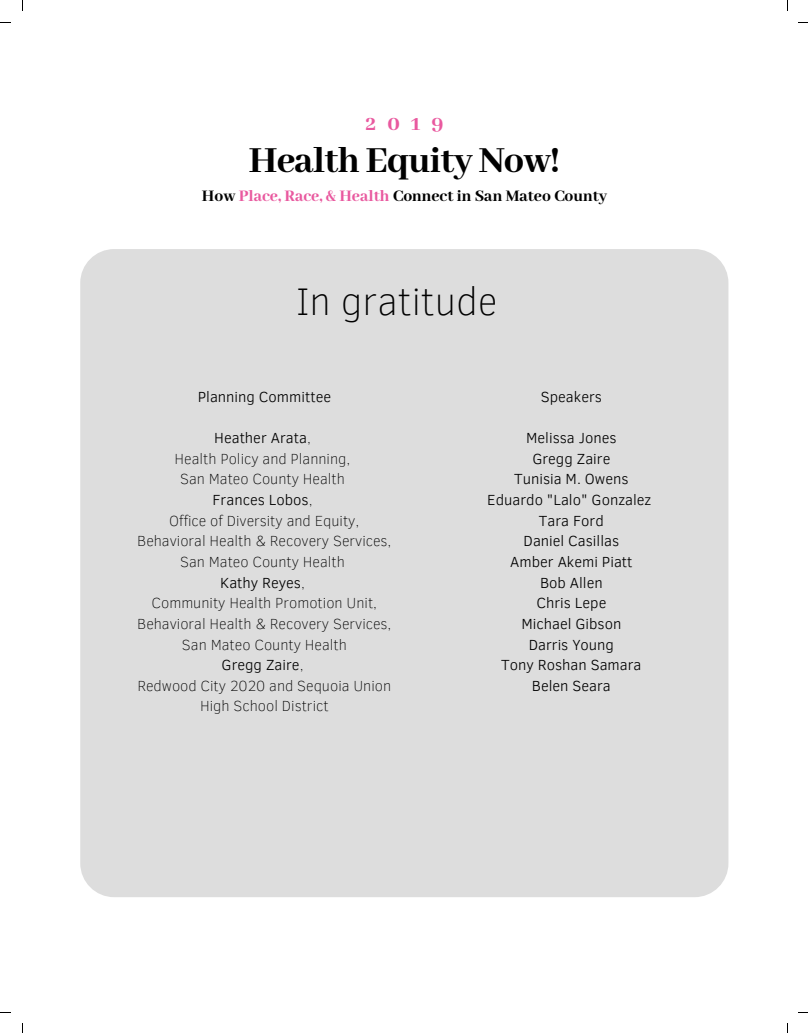
<style>
.page{position:relative;width:808px;height:1033px;background:#fff}
.page>*{position:absolute;margin:0;border:0;box-sizing:border-box;transform-origin:0 0}
.t1{font:800 40px "Abhaya Libre";letter-spacing:-.02em;color:#000}
.t2{font:100 39.38px "Clear Sans";color:#000}
.t3{font:800 22.5px "Abhaya Libre";color:#e9599f}
.t4{font:800 17.5px "Abhaya Libre";color:#000}
.t5{font:100 15px/20.6px "Clear Sans";color:#000;text-align:center}
.t6{font:300 15px/20.6px "Clear Sans";color:#000;text-align:center}
.s1{color:#e9599f}
.s2{font-weight:300}
</style>
<div class="page">
<div style="left:80px;top:249px;width:648px;height:648px;background:#ddd;border-radius:34px"></div>
<h3 class="t3" style="left:365px;top:111px;width:79px">2019</h3>
<h1 class="t1" style="left:249px;top:139px;width:312px">Health Equity Now!</h1>
<p class="t4" style="left:202px;top:187px;width:407px">How <span class="s1">Place, Race, &amp; Health</span> Connect in San Mateo County</p>
<h2 class="t2" style="left:296px;top:273px;width:202px">In gratitude</h2>
<p class="t6" style="left:198px;top:385px;width:135px">Planning Committee</p>
<p class="t5" style="left:137px;top:427px;width:256px"><span class="s2">Heather Arata</span>,<br>Health Policy and Planning,<br>San Mateo County Health<br><span class="s2">Frances Lobos</span>,<br>Office of Diversity and Equity,<br>Behavioral Health &amp; Recovery Services,<br>San Mateo County Health<br><span class="s2">Kathy Reyes</span>,<br>Community Health Promotion Unit,<br>Behavioral Health &amp; Recovery Services,<br>San Mateo County Health<br><span class="s2">Gregg Zaire</span>,<br>Redwood City 2020 and Sequoia Union<br>High School District</p>
<p class="t6" style="left:541px;top:385px;width:63px">Speakers</p>
<p class="t6" style="left:487px;top:427px;width:166px">Melissa Jones<br>Gregg Zaire<br>Tunisia M. Owens<br>Eduardo "Lalo" Gonzalez<br>Tara Ford<br>Daniel Casillas<br>Amber Akemi Piatt<br>Bob Allen<br>Chris Lepe<br>Michael Gibson<br>Darris Young<br>Tony Roshan Samara<br>Belen Seara</p>
</div>
